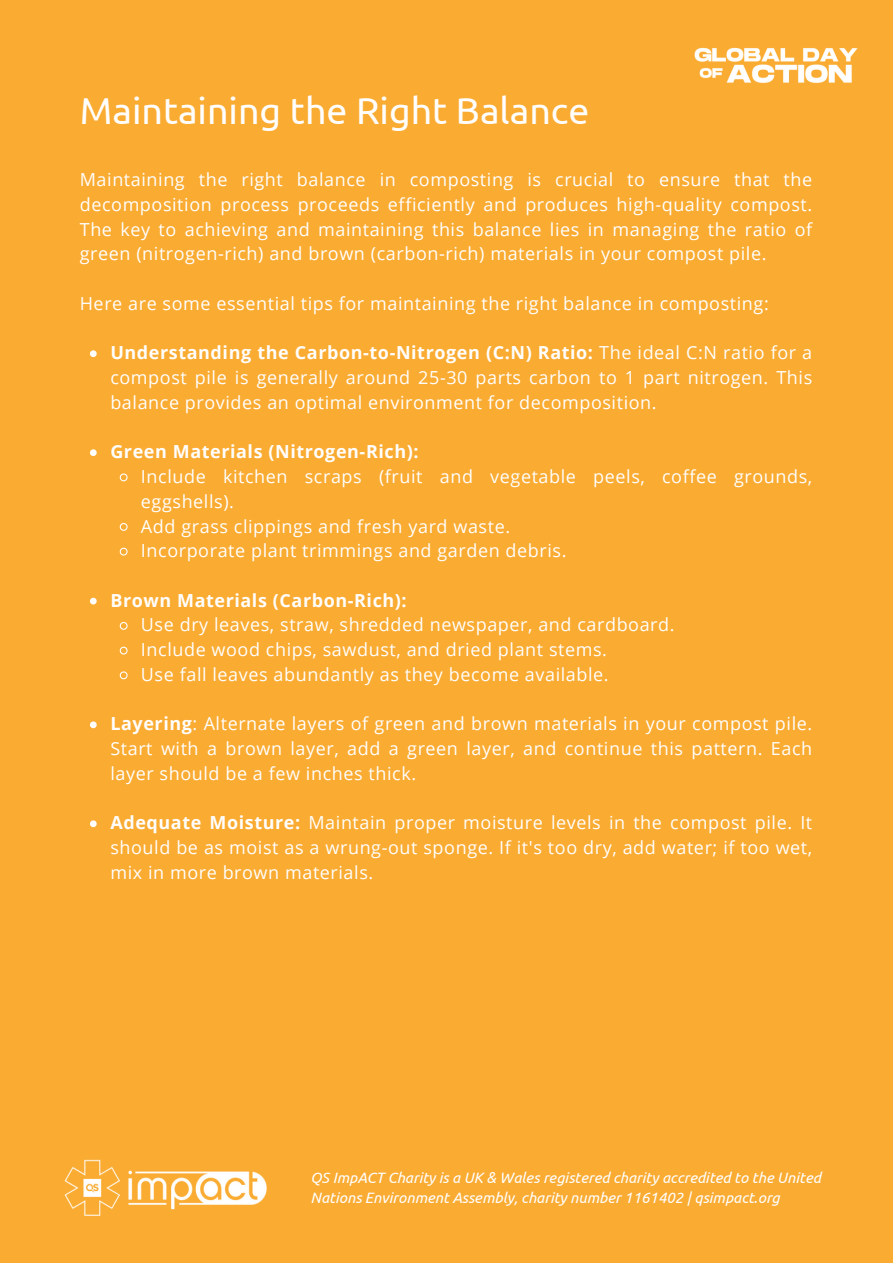
<style>
.page{position:relative;width:893px;height:1264px;background:#fff}
.page>*{position:absolute;margin:0;border:0;box-sizing:border-box;transform-origin:0 0}
.t1{font:37.5px "Ubuntu";color:#fffefd}
.t2{font:18px/24.8px "Open Sans";letter-spacing:.03em;color:#fffefd;text-align:justify}
.t3{font:700 18px "Open Sans";letter-spacing:.03em;color:#fffefd}
.t4{font:italic 15px/20.2px "Ubuntu";color:#fffefd}
.s1{font-weight:700}
</style>
<div class="page">
<div style="left:0;top:0;width:892px;height:1262px;background:#faab31"></div>
<svg style="left:90px;top:350px;width:7px;height:7px"></svg>
<svg style="left:90px;top:449px;width:7px;height:7px"></svg>
<svg style="left:119px;top:473px;width:9px;height:9px"></svg>
<svg style="left:119px;top:523px;width:9px;height:8px"></svg>
<svg style="left:119px;top:547px;width:9px;height:9px"></svg>
<svg style="left:90px;top:597px;width:7px;height:7px"></svg>
<svg style="left:119px;top:622px;width:9px;height:8px"></svg>
<svg style="left:119px;top:646px;width:9px;height:9px"></svg>
<svg style="left:119px;top:671px;width:9px;height:9px"></svg>
<svg style="left:90px;top:721px;width:7px;height:7px"></svg>
<svg style="left:90px;top:820px;width:7px;height:7px"></svg>
<img style="left:64px;top:1159px;width:203px;height:57px">
<img style="left:694px;top:47px;width:164px;height:36px">
<p class="t1" style="left:80px;top:89px;width:511px">Maintaining the Right Balance</p>
<p class="t2" style="left:80px;top:167px;width:734px">Maintaining the right balance in composting is crucial to ensure that the decomposition process proceeds efficiently and produces high-quality compost.<br>The key to achieving and maintaining this balance lies in managing the ratio of green (nitrogen-rich) and brown (carbon-rich) materials in your compost pile.</p>
<p class="t2" style="left:80px;top:290px;width:690px">Here are some essential tips for maintaining the right balance in composting:</p>
<p class="t2" style="left:110px;top:340px;width:703px"><span class="s1">Understanding the Carbon-to-Nitrogen (C:N) Ratio:</span> The ideal C:N ratio for a compost pile is generally around 25-30 parts carbon to 1 part nitrogen. This balance provides an optimal environment for decomposition.</p>
<p class="t3" style="left:110px;top:439px;width:309px">Green Materials (Nitrogen-Rich):</p>
<p class="t2" style="left:141px;top:463px;width:672px">Include kitchen scraps (fruit and vegetable peels, coffee grounds, eggshells).</p>
<p class="t2" style="left:141px;top:513px;width:370px">Add grass clippings and fresh yard waste.</p>
<p class="t2" style="left:141px;top:538px;width:427px">Incorporate plant trimmings and garden debris.</p>
<p class="t3" style="left:110px;top:587px;width:298px">Brown Materials (Carbon-Rich):</p>
<p class="t2" style="left:141px;top:612px;width:535px">Use dry leaves, straw, shredded newspaper, and cardboard.</p>
<p class="t2" style="left:141px;top:637px;width:467px">Include wood chips, sawdust, and dried plant stems.</p>
<p class="t2" style="left:141px;top:661px;width:469px">Use fall leaves abundantly as they become available.</p>
<p class="t2" style="left:110px;top:711px;width:703px"><span class="s1">Layering</span>: Alternate layers of green and brown materials in your compost pile.<br>Start with a brown layer, add a green layer, and continue this pattern. Each layer should be a few inches thick.</p>
<p class="t2" style="left:110px;top:810px;width:703px"><span class="s1">Adequate Moisture:</span> Maintain proper moisture levels in the compost pile. It should be as moist as a wrung-out sponge. If it's too dry, add water; if too wet, mix in more brown materials.</p>
<p class="t4" style="left:310px;top:1166px;width:512px">QS ImpACT Charity is a UK &amp; Wales registered charity accredited to the United<br>Nations Environment Assembly, charity number 1161402 | qsimpact.org</p>
</div>
